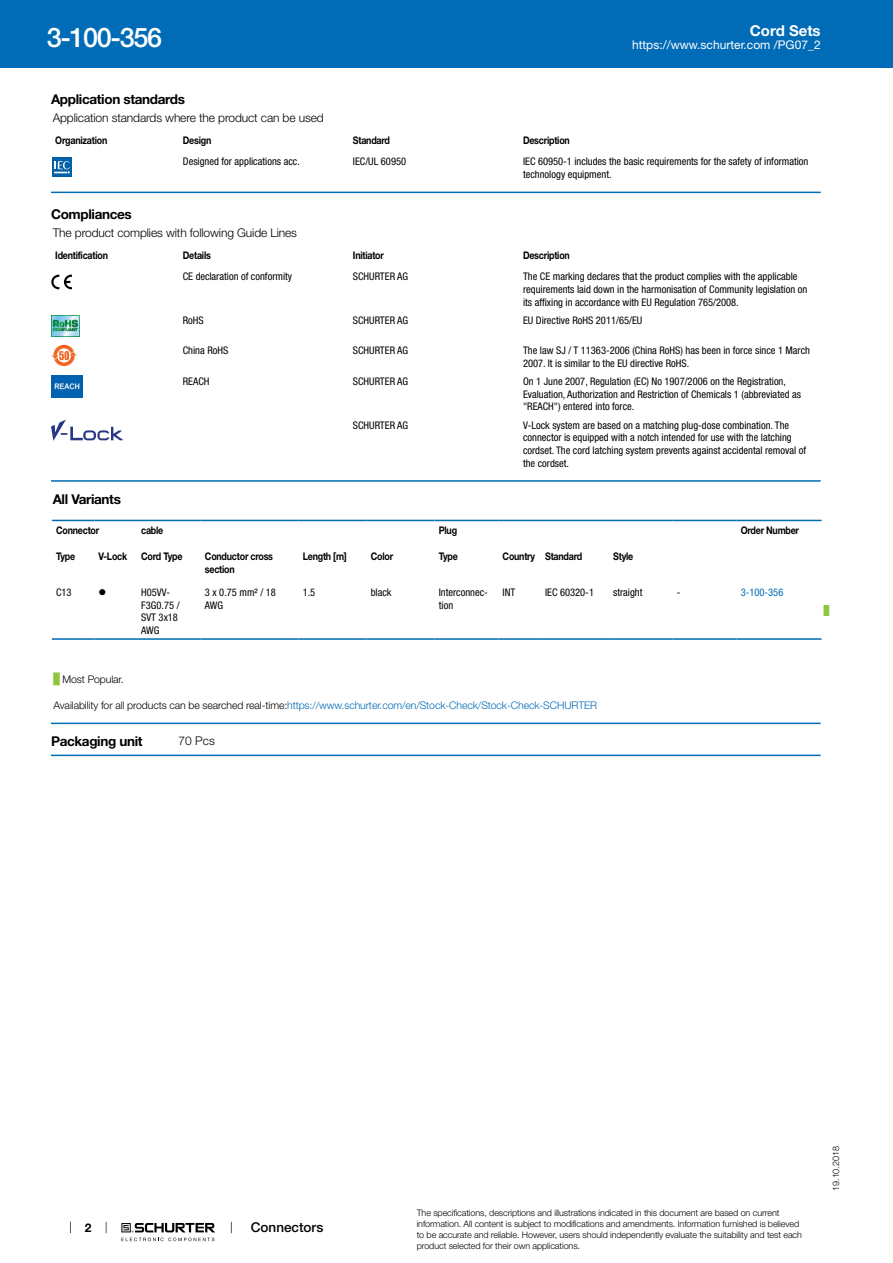
<style>
.page{position:relative;width:893px;height:1263px;background:#fff}
.page>*{position:absolute;margin:0;border:0;box-sizing:border-box;transform-origin:0 0}
.t1{font:500 27px "Helvetica Neue LT";letter-spacing:-.05em;color:#fff}
.t2{font:700 15px "Helvetica Neue LT";color:#fff}
.t3{font:700 13.5px "Helvetica Neue LT";letter-spacing:-.025em;color:#000}
.t4{font:500 13.5px "Helvetica Neue LT";color:#000}
.t5{font:300 12px "Helvetica Neue LT";letter-spacing:-.01em;color:#000}
.t6{font:12px "Helvetica Neue LT";color:#fff}
.t7{font:700 12px "Helvetica Neue LT";color:#000}
.t8{font:condensed 10.5px/12.6px "Helvetica Neue LT";color:#000}
.t9{font:700 10.5px/12.6px "Helvetica Neue LT";letter-spacing:-.025em;color:#000;scale:.85 1}
.t10{font:300 10.5px "Helvetica Neue LT";letter-spacing:-.01em;color:#006bb6}
.t11{font:300 10.5px "Helvetica Neue LT";letter-spacing:-.01em;color:#000}
.t12{font:condensed 10.5px "Helvetica Neue LT";color:#006bb6}
.t13{font:10.5px "Wingdings";color:#000}
.t14{font:300 9px/10.8px "Helvetica Neue LT";letter-spacing:-.01em;color:#000}
.t15{font:9px "Arial Unicode MS";color:#8dc63f}
.s1{font-family:"Arial Unicode MS";font-weight:400;color:#8dc63f}
.s2{color:#000}
</style>
<div class="page">
<svg style="left:70px;top:1221px;width:1px;height:12px"></svg>
<svg style="left:121px;top:1223px;width:94px;height:18px"></svg>
<div style="left:0;top:0;width:893px;height:68px;background:#006bb6"></div>
<svg style="left:52px;top:157px;width:20px;height:20px"></svg>
<div style="left:52px;top:157px;width:19px;height:19px;background:#0060a9"></div>
<svg style="left:54px;top:161px;width:16px;height:13px"></svg>
<hr style="left:51px;top:192px;width:770px;height:1px;background:#006bb6">
<svg style="left:51px;top:275px;width:21px;height:14px"></svg>
<img style="left:51px;top:315px;width:29px;height:21px">
<svg style="left:53px;top:345px;width:22px;height:21px"></svg>
<svg style="left:57px;top:348px;width:14px;height:14px"></svg>
<div style="left:59px;top:350px;width:10px;height:11px;background:#fff;border-radius:50%"></div>
<svg style="left:52px;top:351px;width:25px;height:9px"></svg>
<img style="left:51px;top:376px;width:32px;height:21px">
<svg style="left:51px;top:420px;width:72px;height:21px"></svg>
<hr style="left:51px;top:480px;width:770px;height:2px;background:#006bb6">
<svg style="left:52px;top:521px;width:769px;height:1px"></svg>
<hr style="left:52px;top:520px;width:42px;height:1px;background:#006bb6">
<hr style="left:94px;top:520px;width:43px;height:1px;background:#006bb6">
<hr style="left:137px;top:520px;width:64px;height:1px;background:#006bb6">
<hr style="left:201px;top:520px;width:97px;height:1px;background:#006bb6">
<hr style="left:298px;top:520px;width:69px;height:1px;background:#006bb6">
<hr style="left:367px;top:520px;width:68px;height:1px;background:#006bb6">
<hr style="left:435px;top:520px;width:63px;height:1px;background:#006bb6">
<hr style="left:498px;top:520px;width:43px;height:1px;background:#006bb6">
<hr style="left:541px;top:520px;width:68px;height:1px;background:#006bb6">
<hr style="left:609px;top:520px;width:64px;height:1px;background:#006bb6">
<hr style="left:673px;top:520px;width:63px;height:1px;background:#006bb6">
<hr style="left:736px;top:520px;width:85px;height:1px;background:#006bb6">
<hr style="left:52px;top:638px;width:42px;height:2px;background:#006bb6">
<hr style="left:94px;top:638px;width:43px;height:2px;background:#006bb6">
<hr style="left:137px;top:638px;width:64px;height:2px;background:#006bb6">
<hr style="left:201px;top:638px;width:97px;height:2px;background:#006bb6">
<hr style="left:298px;top:638px;width:69px;height:2px;background:#006bb6">
<hr style="left:367px;top:638px;width:68px;height:2px;background:#006bb6">
<hr style="left:435px;top:638px;width:63px;height:2px;background:#006bb6">
<hr style="left:498px;top:638px;width:43px;height:2px;background:#006bb6">
<hr style="left:541px;top:638px;width:68px;height:2px;background:#006bb6">
<hr style="left:609px;top:638px;width:64px;height:2px;background:#006bb6">
<hr style="left:673px;top:638px;width:63px;height:2px;background:#006bb6">
<hr style="left:736px;top:638px;width:85px;height:2px;background:#006bb6">
<hr style="left:51px;top:723px;width:770px;height:1px;background:#006bb6">
<hr style="left:51px;top:755px;width:770px;height:1px;background:#006bb6">
<h1 class="t1" style="left:47px;top:21px;width:117px">3-100-356</h1>
<h2 class="t2" style="left:750px;top:21px;width:72px">Cord Sets</h2>
<p class="t6" style="left:632px;top:38px;width:190px">https://www.schurter.com /PG07_2</p>
<p class="t3" style="left:51px;top:91px;width:135px">Application standards</p>
<p class="t5" style="left:53px;top:110px;width:272px">Application standards where the product can be used</p>
<p class="t9" style="left:55px;top:134px;width:63px">Organization</p>
<p class="t9" style="left:183px;top:134px;width:35px">Design</p>
<p class="t9" style="left:353px;top:134px;width:45px">Standard</p>
<p class="t9" style="left:523px;top:134px;width:57px">Description</p>
<p class="t8" style="left:183px;top:155px;width:119px">Designed for applications acc.</p>
<p class="t8" style="left:353px;top:155px;width:55px">IEC/UL 60950</p>
<p class="t8" style="left:523px;top:155px;width:287px">IEC 60950-1 includes the basic requirements for the safety of information technology equipment.</p>
<p class="t3" style="left:51px;top:206px;width:82px">Compliances</p>
<p class="t5" style="left:53px;top:226px;width:246px">The product complies with following Guide Lines</p>
<p class="t9" style="left:55px;top:249px;width:64px">Identification</p>
<p class="t9" style="left:183px;top:249px;width:35px">Details</p>
<p class="t9" style="left:353px;top:249px;width:38px">Initiator</p>
<p class="t9" style="left:523px;top:249px;width:57px">Description</p>
<p class="t8" style="left:183px;top:270px;width:111px">CE declaration of conformity</p>
<p class="t8" style="left:353px;top:270px;width:57px">SCHURTER AG</p>
<p class="t8" style="left:523px;top:270px;width:286px">The CE marking declares that the product complies with the applicable requirements laid down in the harmonisation of Community legislation on its affixing in accordance with EU Regulation 765/2008.</p>
<p class="t8" style="left:183px;top:314px;width:22px">RoHS</p>
<p class="t8" style="left:353px;top:314px;width:57px">SCHURTER AG</p>
<p class="t8" style="left:523px;top:314px;width:121px">EU Directive RoHS 2011/65/EU</p>
<p class="t8" style="left:183px;top:344px;width:47px">China RoHS</p>
<p class="t8" style="left:353px;top:344px;width:57px">SCHURTER AG</p>
<p class="t8" style="left:523px;top:344px;width:289px">The law SJ / T 11363-2006 (China RoHS) has been in force since 1 March<br>2007. It is similar to the EU directive RoHS.</p>
<p class="t8" style="left:183px;top:375px;width:28px">REACH</p>
<p class="t8" style="left:353px;top:375px;width:57px">SCHURTER AG</p>
<p class="t8" style="left:523px;top:375px;width:279px">On 1 June 2007, Regulation (EC) No 1907/2006 on the Registration,<br>Evaluation, Authorization and Restriction of Chemicals 1 (abbreviated as "REACH") entered into force.</p>
<p class="t8" style="left:353px;top:419px;width:57px">SCHURTER AG</p>
<p class="t8" style="left:523px;top:419px;width:285px">V-Lock system are based on a matching plug-dose combination. The connector is equipped with a notch intended for use with the latching cordset. The cord latching system prevents against accidental removal of the cordset.</p>
<p class="t3" style="left:53px;top:490px;width:70px">All Variants</p>
<p class="t9" style="left:56px;top:523px;width:52px">Connector</p>
<p class="t9" style="left:141px;top:523px;width:28px">cable</p>
<p class="t9" style="left:439px;top:523px;width:23px">Plug</p>
<p class="t9" style="left:741px;top:523px;width:70px">Order Number</p>
<p class="t9" style="left:56px;top:550px;width:24px">Type</p>
<p class="t9" style="left:99px;top:550px;width:35px">V-Lock</p>
<p class="t9" style="left:141px;top:550px;width:50px">Cord Type</p>
<p class="t9" style="left:205px;top:550px;width:82px">Conductor cross section</p>
<p class="t9" style="left:303px;top:550px;width:53px">Length [m]</p>
<p class="t9" style="left:371px;top:550px;width:28px">Color</p>
<p class="t9" style="left:439px;top:550px;width:24px">Type</p>
<p class="t9" style="left:503px;top:550px;width:95px">Country Standard</p>
<p class="t9" style="left:613px;top:550px;width:25px">Style</p>
<p class="t8" style="left:56px;top:586px;width:17px">C13</p>
<p class="t13" style="left:99px;top:586px;width:9px">●</p>
<p class="t8" style="left:141px;top:586px;width:40px">H05VV-<br>F3G0.75 /<br>SVT 3x18<br>AWG</p>
<p class="t8" style="left:205px;top:586px;width:72px">3 x 0.75 mm² / 18<br>AWG</p>
<p class="t8" style="left:303px;top:586px;width:14px">1.5</p>
<p class="t8" style="left:371px;top:586px;width:22px">black</p>
<p class="t8" style="left:439px;top:586px;width:51px">Interconnec&shy;tion</p>
<p class="t8" style="left:503px;top:586px;width:14px">INT</p>
<p class="t8" style="left:545px;top:586px;width:50px">IEC 60320-1</p>
<p class="t8" style="left:613px;top:586px;width:31px">straight</p>
<p class="t8" style="left:677px;top:586px;width:5px">-</p>
<p class="t12" style="left:741px;top:586px;width:44px">3-100-356</p>
<p class="t15" style="left:824px;top:604px;width:7px">█</p>
<p class="t11" style="left:54px;top:672px;width:72px"><span class="s1">█</span> Most Popular.</p>
<p class="t10" style="left:54px;top:699px;width:545px"><span class="s2">Availability for all products can be searched real-time:</span>https://www.schurter.com/en/Stock-Check/Stock-Check-SCHURTER</p>
<p class="t3" style="left:51px;top:733px;width:93px">Packaging unit</p>
<p class="t5" style="left:179px;top:733px;width:38px">70 Pcs</p>
<p class="t7" style="left:85px;top:1220px;width:8px">2</p>
<p class="t4" style="left:251px;top:1219px;width:74px">Connectors</p>
<p class="t14" style="left:417px;top:1207px;width:387px">The specifications, descriptions and illustrations indicated in this document are based on current information. All content is subject to modifications and amendments. Information furnished is believed to be accurate and reliable. However, users should independently evaluate the suitability and test each product selected for their own applications.</p>
<p class="t14" style="left:830px;top:1191px;width:46px;rotate:-90deg">19.10.2018</p>
</div>
